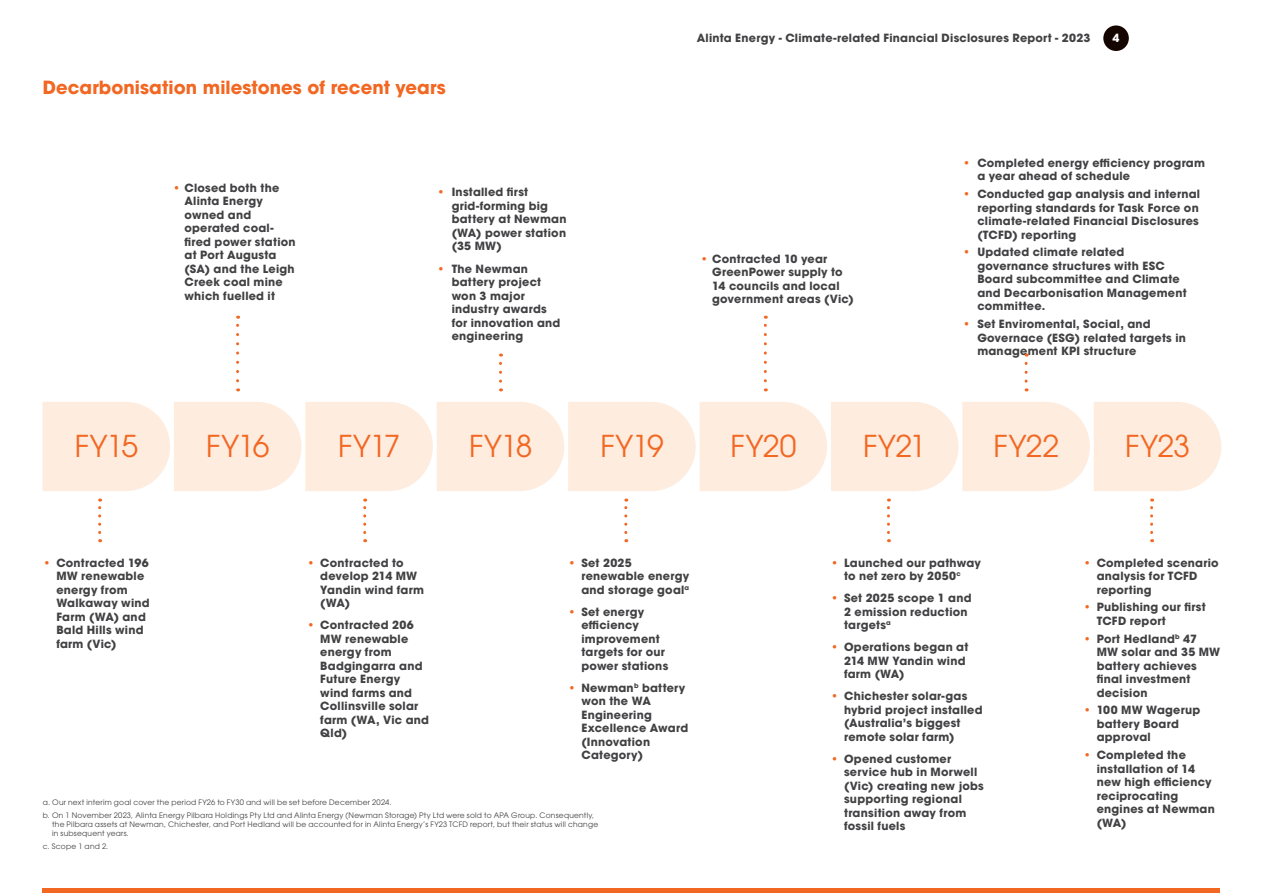
<style>
.page{position:relative;width:1263px;height:893px;background:#fff}
.page>*{position:absolute;margin:0;border:0;box-sizing:border-box;transform-origin:0 0}
.t1{font:30px "ITC Avant Garde Std";letter-spacing:-.02em;color:#f26722}
.t2{font:700 18px "ITC Avant Garde Std";color:#f26722}
.t3{font:700 11.25px/13.5px "ITC Avant Garde Std";letter-spacing:.02em;color:#414042}
.t4{font:700 11.25px "ITC Avant Garde Std";color:#fff}
.t5{font:7.5px/13.2px "ITC Avant Garde Std";letter-spacing:.03em;color:#414042}
.s1{color:#f26722}
</style>
<div class="page">
<div style="left:1103px;top:25px;width:26px;height:26px;background:#150500;border-radius:50%"></div>
<hr style="left:43px;top:889px;width:1177px;height:4px;background:#f26722">
<svg style="left:43px;top:402px;width:1178px;height:89px"></svg>
<svg style="left:98px;top:499px;width:3px;height:34px"></svg>
<svg style="left:363px;top:499px;width:3px;height:34px"></svg>
<svg style="left:887px;top:499px;width:3px;height:34px"></svg>
<svg style="left:624px;top:499px;width:3px;height:34px"></svg>
<svg style="left:1150px;top:499px;width:3px;height:34px"></svg>
<svg style="left:236px;top:316px;width:3px;height:65px"></svg>
<svg style="left:764px;top:316px;width:3px;height:65px"></svg>
<svg style="left:499px;top:354px;width:3px;height:27px"></svg>
<svg style="left:1024px;top:354px;width:4px;height:27px"></svg>
<h2 class="t2" style="left:43px;top:75px;width:404px">Decarbonisation milestones of recent years</h2>
<p class="t3" style="left:184px;top:181px;width:113px;text-indent:-12px"><span class="s1">•</span> Closed both the<br>Alinta Energy owned and operated coal&shy;fired power station at Port Augusta (SA) and the Leigh<br>Creek coal mine which fuelled it</p>
<p class="t3" style="left:452px;top:185px;width:116px;text-indent:-15px"><span class="s1">•</span> Installed first grid-forming big battery at Newman (WA) power station (35 MW)</p>
<p class="t3" style="left:452px;top:261px;width:110px;text-indent:-15px"><span class="s1">•</span> The Newman battery project won 3 major industry awards for innovation and engineering</p>
<p class="t3" style="left:697px;top:31px;width:395px">Alinta Energy - Climate-related Financial Disclosures Report - 2023</p>
<p class="t4" style="left:1112px;top:30px;width:8px">4</p>
<p class="t3" style="left:712px;top:252px;width:143px;text-indent:-12px"><span class="s1">•</span> Contracted 10 year<br>GreenPower supply to<br>14 councils and local government areas (Vic)</p>
<p class="t3" style="left:977px;top:156px;width:229px;text-indent:-15px"><span class="s1">•</span> Completed energy efficiency program a year ahead of schedule</p>
<p class="t3" style="left:977px;top:187px;width:224px;text-align:justify;text-indent:-15px"><span class="s1">•</span> Conducted gap analysis and internal reporting standards for Task Force on climate-related Financial Disclosures (TCFD) reporting</p>
<p class="t3" style="left:977px;top:245px;width:211px;text-indent:-15px"><span class="s1">•</span> Updated climate related governance structures with ESC<br>Board subcommittee and Climate and Decarbonisation Management committee.</p>
<p class="t3" style="left:977px;top:317px;width:210px;text-indent:-15px"><span class="s1">•</span> Set Enviromental, Social, and<br>Governace (ESG) related targets in management KPI structure</p>
<h1 class="t1" style="left:75px;top:427px;width:65px">FY15</h1>
<h1 class="t1" style="left:206px;top:427px;width:65px">FY16</h1>
<h1 class="t1" style="left:338px;top:427px;width:64px">FY17</h1>
<h1 class="t1" style="left:469px;top:427px;width:65px">FY18</h1>
<h1 class="t1" style="left:600px;top:427px;width:65px">FY19</h1>
<h1 class="t1" style="left:731px;top:427px;width:67px">FY20</h1>
<h1 class="t1" style="left:863px;top:427px;width:65px">FY21</h1>
<h1 class="t1" style="left:993px;top:427px;width:67px">FY22</h1>
<h1 class="t1" style="left:1125px;top:427px;width:66px">FY23</h1>
<p class="t3" style="left:56px;top:555px;width:95px;text-indent:-13px"><span class="s1">•</span> Contracted 196<br>MW renewable energy from<br>Walkaway wind<br>Farm (WA) and<br>Bald Hills wind farm (Vic)</p>
<p class="t3" style="left:320px;top:555px;width:105px;text-indent:-14px"><span class="s1">•</span> Contracted to develop 214 MW<br>Yandin wind farm (WA)</p>
<p class="t3" style="left:320px;top:618px;width:110px;text-indent:-14px"><span class="s1">•</span> Contracted 206<br>MW renewable energy from<br>Badgingarra and<br>Future Energy wind farms and<br>Collinsville solar farm (WA, Vic and<br>Qld)</p>
<p class="t3" style="left:581px;top:555px;width:109px;text-indent:-14px"><span class="s1">•</span> Set 2025 renewable energy and storage goal<sup>a</sup></p>
<p class="t3" style="left:581px;top:604px;width:88px;text-indent:-14px"><span class="s1">•</span> Set energy efficiency improvement targets for our power stations</p>
<p class="t3" style="left:581px;top:680px;width:108px;text-indent:-14px"><span class="s1">•</span> Newman<sup>b</sup> battery won the WA<br>Engineering<br>Excellence Award (Innovation<br>Category)</p>
<p class="t5" style="left:43px;top:795px;width:553px">a. Our next interim goal cover the period FY26 to FY30 and will be set before December 2024.<br>b. On 1 November 2023, Alinta Energy Pilbara Holdings Pty Ltd and Alinta Energy (Newman Storage) Pty Ltd were sold to APA Group. Consequently,</p>
<p class="t5" style="left:52px;top:820px;width:548px;line-height:9px">the Pilbara assets at Newman, Chichester, and Port Hedland will be accounted for in Alinta Energy’s FY23 TCFD report, but their status will change in subsequent years.</p>
<p class="t5" style="left:43px;top:840px;width:67px">c. Scope 1 and 2.</p>
<p class="t3" style="left:844px;top:555px;width:138px;text-indent:-14px"><span class="s1">•</span> Launched our pathway to net zero by 2050<sup>c</sup></p>
<p class="t3" style="left:844px;top:591px;width:129px;text-indent:-14px"><span class="s1">•</span> Set 2025 scope 1 and<br>2 emission reduction targets<sup>a</sup></p>
<p class="t3" style="left:844px;top:640px;width:126px;text-indent:-14px"><span class="s1">•</span> Operations began at<br>214 MW Yandin wind farm (WA)</p>
<p class="t3" style="left:844px;top:689px;width:140px;text-indent:-14px"><span class="s1">•</span> Chichester solar-gas hybrid project installed (Australia’s biggest remote solar farm)</p>
<p class="t3" style="left:844px;top:751px;width:141px;text-indent:-14px"><span class="s1">•</span> Opened customer service hub in Morwell (Vic) creating new jobs supporting regional transition away from fossil fuels</p>
<p class="t3" style="left:1097px;top:555px;width:124px;text-indent:-14px"><span class="s1">•</span> Completed scenario analysis for TCFD reporting</p>
<p class="t3" style="left:1097px;top:600px;width:111px;text-indent:-14px"><span class="s1">•</span> Publishing our first<br>TCFD report</p>
<p class="t3" style="left:1097px;top:631px;width:125px;text-indent:-13px"><span class="s1">•</span> Port Hedland<sup>b</sup> 47<br>MW solar and 35 MW battery achieves final investment decision</p>
<p class="t3" style="left:1097px;top:703px;width:105px;text-indent:-14px"><span class="s1">•</span> 100 MW Wagerup battery Board approval</p>
<p class="t3" style="left:1097px;top:748px;width:120px;text-indent:-14px"><span class="s1">•</span> Completed the installation of 14 new high efficiency reciprocating engines at Newman (WA)</p>
</div>
